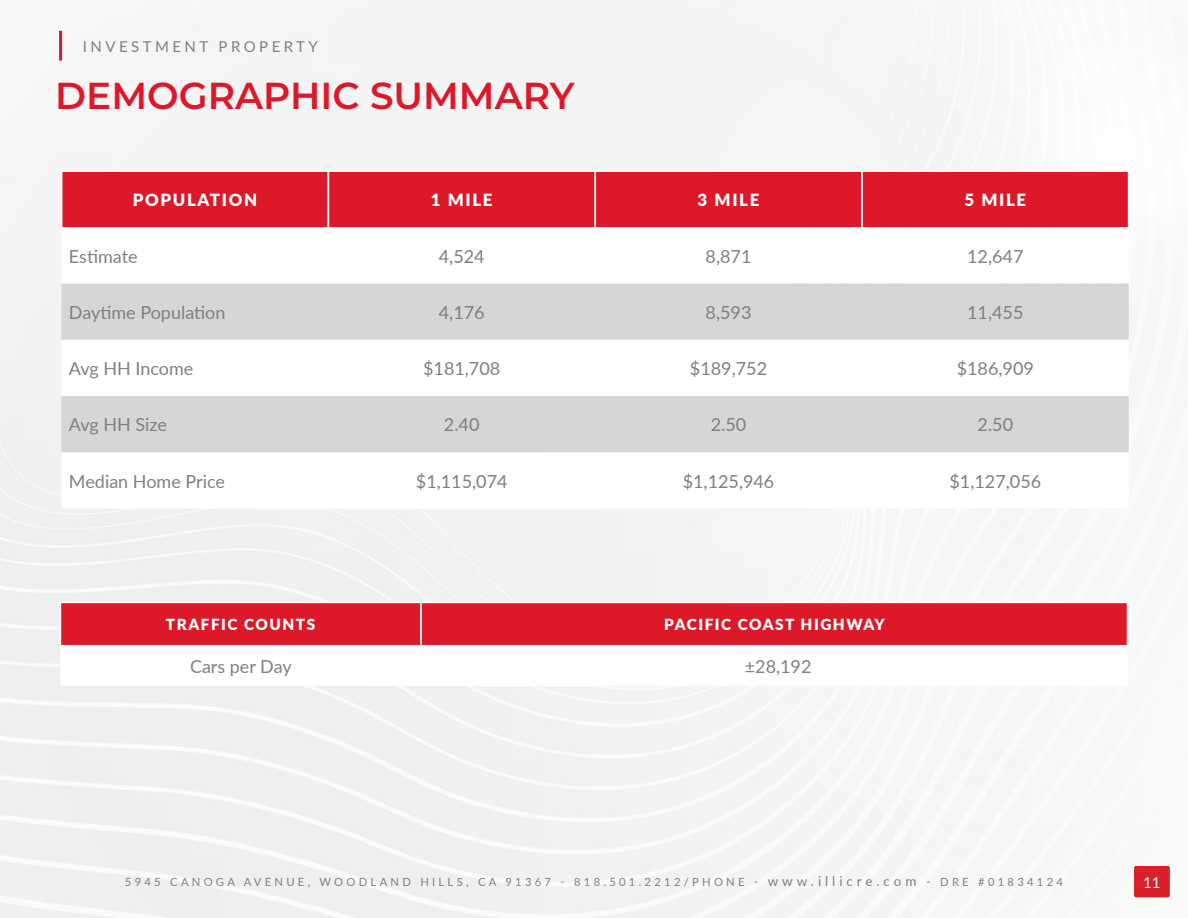
<style>
.page{position:relative;width:1188px;height:918px;background:#fff}
.page>*{position:absolute;margin:0;border:0;box-sizing:border-box;transform-origin:0 0}
.t1{font:600 37.5px "Montserrat";color:#dc1829}
.t2{font:18px "Lato";color:#808080}
.t3{font:900 16.8px "Lato";letter-spacing:.1em;color:#fff}
.t4{font:900 15.3px "Lato";letter-spacing:.1em;color:#fff}
.t5{font:15px "Lato";color:#808080}
.t6{font:15px "Lato";color:#fff}
.t7{font:11.25px "Lato";letter-spacing:.29em;color:#808080}
.s1{font-size:13.5px}
</style>
<div class="page">
<hr style="left:59px;top:31px;width:3px;height:30px;background:#dc1829">
<div style="left:61px;top:603px;width:1066px;height:42px;background:#dc1829"></div>
<hr style="left:420px;top:603px;width:2px;height:42px;background:#fff">
<div style="left:62px;top:172px;width:1066px;height:55px;background:#dc1829"></div>
<svg style="left:62px;top:227px;width:1067px;height:282px"></svg>
<svg style="left:62px;top:284px;width:1067px;height:168px;fill:#d6d6d6"></svg>
<hr style="left:594px;top:172px;width:2px;height:55px;background:#fff">
<hr style="left:861px;top:172px;width:2px;height:55px;background:#fff">
<hr style="left:327px;top:172px;width:2px;height:55px;background:#fff">
<div style="left:1134px;top:866px;width:36px;height:31px;background:#d92129;border-radius:2px"></div>
<p class="t5" style="left:83px;top:36px;width:22px">Investment</p>
<p class="t5" style="left:219px;top:36px;width:26px">Propert</p>
<p class="t5" style="left:309px;top:36px;width:11px">y</p>
<h1 class="t1" style="left:55px;top:69px;width:521px">DEMOGRAPHIC SUMMARY</h1>
<p class="t3" style="left:133px;top:187px;width:126px">POPULATION</p>
<p class="t3" style="left:431px;top:187px;width:63px">1 MILE</p>
<p class="t3" style="left:698px;top:187px;width:63px">3 MILE</p>
<p class="t3" style="left:964px;top:187px;width:63px">5 MILE</p>
<p class="t2" style="left:69px;top:243px;width:70px">Estimate</p>
<p class="t2" style="left:439px;top:243px;width:47px">4,524</p>
<p class="t2" style="left:706px;top:243px;width:47px">8,871</p>
<p class="t2" style="left:967px;top:243px;width:58px">12,647</p>
<p class="t2" style="left:69px;top:299px;width:158px">Daytime Population</p>
<p class="t2" style="left:439px;top:299px;width:47px">4,176</p>
<p class="t2" style="left:706px;top:299px;width:47px">8,593</p>
<p class="t2" style="left:967px;top:299px;width:58px">11,455</p>
<p class="t2" style="left:69px;top:356px;width:126px">Avg HH Income</p>
<p class="t2" style="left:423px;top:356px;width:79px">$181,708</p>
<p class="t2" style="left:690px;top:356px;width:79px">$189,752</p>
<p class="t2" style="left:957px;top:356px;width:79px">$186,909</p>
<p class="t2" style="left:69px;top:412px;width:100px">Avg HH Size</p>
<p class="t2" style="left:444px;top:412px;width:37px">2.40</p>
<p class="t2" style="left:711px;top:412px;width:37px">2.50</p>
<p class="t2" style="left:978px;top:412px;width:37px">2.50</p>
<p class="t2" style="left:69px;top:468px;width:157px">Median Home Price</p>
<p class="t2" style="left:416px;top:468px;width:93px">$1,115,074</p>
<p class="t2" style="left:683px;top:468px;width:93px">$1,125,946</p>
<p class="t2" style="left:950px;top:468px;width:93px">$1,127,056</p>
<p class="t4" style="left:166px;top:613px;width:151px">TRAFFIC COUNTS</p>
<p class="t4" style="left:664px;top:613px;width:222px">PACIFIC COAST HIGHWAY</p>
<p class="t2" style="left:190px;top:654px;width:103px">Cars per Day</p>
<p class="t2" style="left:745px;top:654px;width:68px">±28,192</p>
<p class="t7" style="left:125px;top:874px;width:940px">5945 CANOGA AVENUE, WOODLAND HILLS, CA 91367 - 818.501.2212/PHONE - <span class="s1">www.illicre.com</span> - DRE #01834124</p>
<p class="t6" style="left:1143px;top:871px;width:19px">11</p>
</div>
